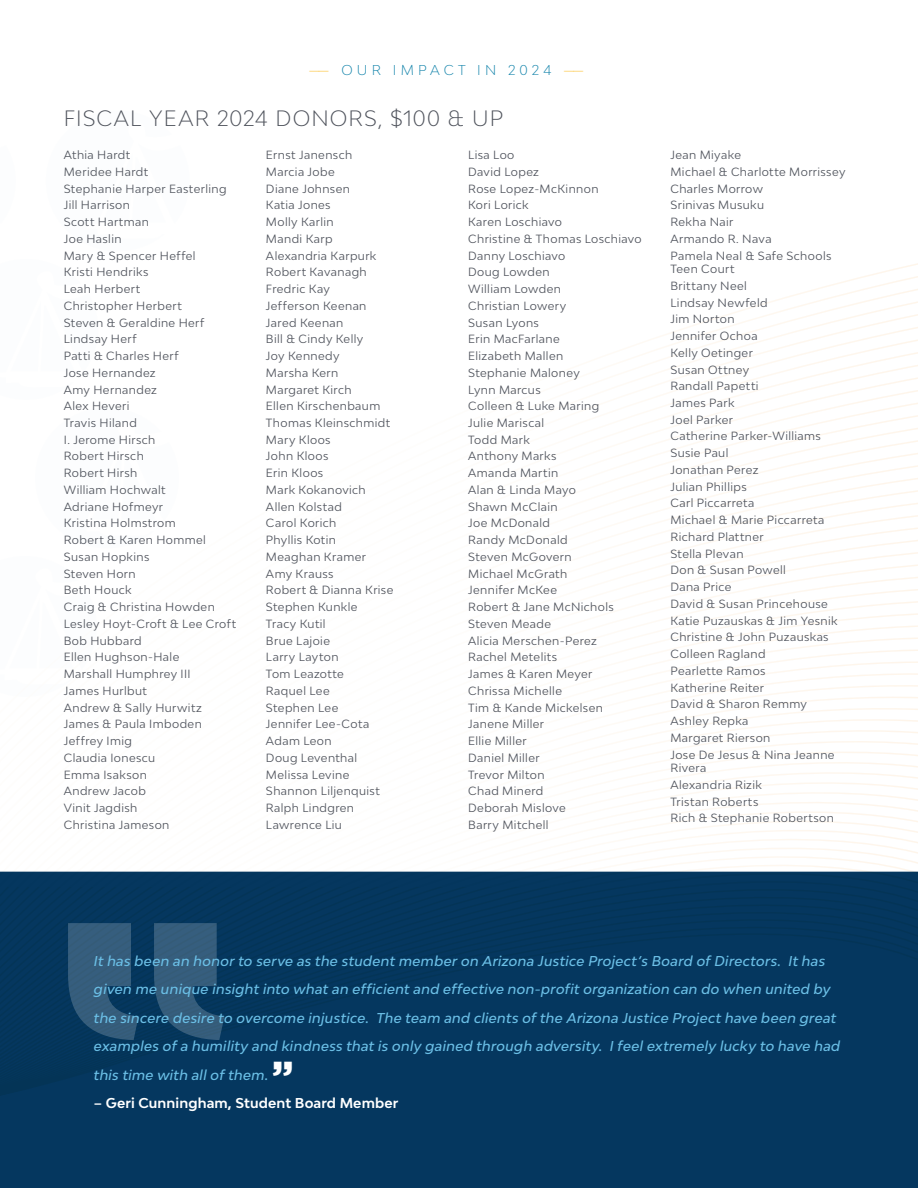
<style>
.page{position:relative;width:918px;height:1188px;background:#fff}
.page>*{position:absolute;margin:0;border:0;box-sizing:border-box;transform-origin:0 0}
.t1{font:900 39px "Gotham";color:#fff}
.t2{font:300 21px "Bw Modelica";letter-spacing:.05em;color:#4f535c}
.t3{font:italic 500 13.5px/28.5px "Bw Modelica";letter-spacing:.02em;color:#6bbfe6}
.t4{font:700 13.5px "Bw Modelica";letter-spacing:.01em;color:#fff}
.t5{font:300 13.5px "Bw Modelica";letter-spacing:.3em;color:#1283aa}
.t6{font:11.25px/16.8px "Bw Modelica";letter-spacing:.035em;color:#4f535c}
.s1{color:#fcb814}
</style>
<div class="page">
<div style="left:0;top:872px;width:918px;height:316px;background:#05375f"></div>
<svg style="left:68px;top:923px;width:156px;height:117px;background:#255071"></svg>
<p class="t5" style="left:309px;top:61px;width:277px"><span class="s1">——</span> OUR IMPACT IN 2024 <span class="s1">——</span></p>
<h2 class="t2" style="left:64px;top:105px;width:441px">FISCAL YEAR 2024 DONORS, $100 &amp; UP</h2>
<p class="t6" style="left:64px;top:146px;width:174px">Athia Hardt<br>Meridee Hardt<br>Stephanie Harper Easterling<br>Jill Harrison<br>Scott Hartman<br>Joe Haslin<br>Mary &amp; Spencer Heffel<br>Kristi Hendriks<br>Leah Herbert<br>Christopher Herbert<br>Steven &amp; Geraldine Herf<br>Lindsay Herf<br>Patti &amp; Charles Herf<br>Jose Hernandez<br>Amy Hernandez<br>Alex Heveri<br>Travis Hiland<br>I. Jerome Hirsch<br>Robert Hirsch<br>Robert Hirsh<br>William Hochwalt<br>Adriane Hofmeyr<br>Kristina Holmstrom<br>Robert &amp; Karen Hommel<br>Susan Hopkins<br>Steven Horn<br>Beth Houck<br>Craig &amp; Christina Howden<br>Lesley Hoyt-Croft &amp; Lee Croft<br>Bob Hubbard<br>Ellen Hughson-Hale<br>Marshall Humphrey III<br>James Hurlbut<br>Andrew &amp; Sally Hurwitz<br>James &amp; Paula Imboden<br>Jeffrey Imig<br>Claudia Ionescu<br>Emma Isakson<br>Andrew Jacob<br>Vinit Jagdish<br>Christina Jameson</p>
<p class="t6" style="left:266px;top:146px;width:129px">Ernst Janensch<br>Marcia Jobe<br>Diane Johnsen<br>Katia Jones<br>Molly Karlin<br>Mandi Karp<br>Alexandria Karpurk<br>Robert Kavanagh<br>Fredric Kay<br>Jefferson Keenan<br>Jared Keenan<br>Bill &amp; Cindy Kelly<br>Joy Kennedy<br>Marsha Kern<br>Margaret Kirch<br>Ellen Kirschenbaum<br>Thomas Kleinschmidt<br>Mary Kloos<br>John Kloos<br>Erin Kloos<br>Mark Kokanovich<br>Allen Kolstad<br>Carol Korich<br>Phyllis Kotin<br>Meaghan Kramer<br>Amy Krauss<br>Robert &amp; Dianna Krise<br>Stephen Kunkle<br>Tracy Kutil<br>Brue Lajoie<br>Larry Layton<br>Tom Leazotte<br>Raquel Lee<br>Stephen Lee<br>Jennifer Lee-Cota<br>Adam Leon<br>Doug Leventhal<br>Melissa Levine<br>Shannon Liljenquist<br>Ralph Lindgren<br>Lawrence Liu</p>
<p class="t6" style="left:468px;top:146px;width:175px">Lisa Loo<br>David Lopez<br>Rose Lopez-McKinnon<br>Kori Lorick<br>Karen Loschiavo<br>Christine &amp; Thomas Loschiavo<br>Danny Loschiavo<br>Doug Lowden<br>William Lowden<br>Christian Lowery<br>Susan Lyons<br>Erin MacFarlane<br>Elizabeth Mallen<br>Stephanie Maloney<br>Lynn Marcus<br>Colleen &amp; Luke Maring<br>Julie Mariscal<br>Todd Mark<br>Anthony Marks<br>Amanda Martin<br>Alan &amp; Linda Mayo<br>Shawn McClain<br>Joe McDonald<br>Randy McDonald<br>Steven McGovern<br>Michael McGrath<br>Jennifer McKee<br>Robert &amp; Jane McNichols<br>Steven Meade<br>Alicia Merschen-Perez<br>Rachel Metelits<br>James &amp; Karen Meyer<br>Chrissa Michelle<br>Tim &amp; Kande Mickelsen<br>Janene Miller<br>Ellie Miller<br>Daniel Miller<br>Trevor Milton<br>Chad Minerd<br>Deborah Mislove<br>Barry Mitchell</p>
<p class="t6" style="left:670px;top:146px;width:176px">Jean Miyake<br>Michael &amp; Charlotte Morrissey<br>Charles Morrow<br>Srinivas Musuku<br>Rekha Nair<br>Armando R. Nava<br>Pamela Neal &amp; Safe Schools</p>
<p class="t6" style="left:670px;top:260px;width:169px">Teen Court<br>Brittany Neel<br>Lindsay Newfeld<br>Jim Norton<br>Jennifer Ochoa<br>Kelly Oetinger<br>Susan Ottney<br>Randall Papetti<br>James Park<br>Joel Parker<br>Catherine Parker-Williams<br>Susie Paul<br>Jonathan Perez<br>Julian Phillips<br>Carl Piccarreta<br>Michael &amp; Marie Piccarreta<br>Richard Plattner<br>Stella Plevan<br>Don &amp; Susan Powell<br>Dana Price<br>David &amp; Susan Princehouse<br>Katie Puzauskas &amp; Jim Yesnik<br>Christine &amp; John Puzauskas<br>Colleen Ragland<br>Pearlette Ramos<br>Katherine Reiter<br>David &amp; Sharon Remmy<br>Ashley Repka<br>Margaret Rierson<br>Jose De Jesus &amp; Nina Jeanne</p>
<p class="t6" style="left:670px;top:759px;width:165px">Rivera<br>Alexandria Rizik<br>Tristan Roberts<br>Rich &amp; Stephanie Robertson</p>
<p class="t3" style="left:94px;top:946px;width:748px">It has been an honor to serve as the student member on Arizona Justice Project‘s Board of Directors. It has given me unique insight into what an efficient and effective non-profit organization can do when united by the sincere desire to overcome injustice. The team and clients of the Arizona Justice Project have been great examples of a humility and kindness that is only gained through adversity. I feel extremely lucky to have had this time with all of them.</p>
<h1 class="t1" style="left:272px;top:1048px;width:23px">”</h1>
<p class="t4" style="left:94px;top:1094px;width:306px">– Geri Cunningham, Student Board Member</p>
</div>
